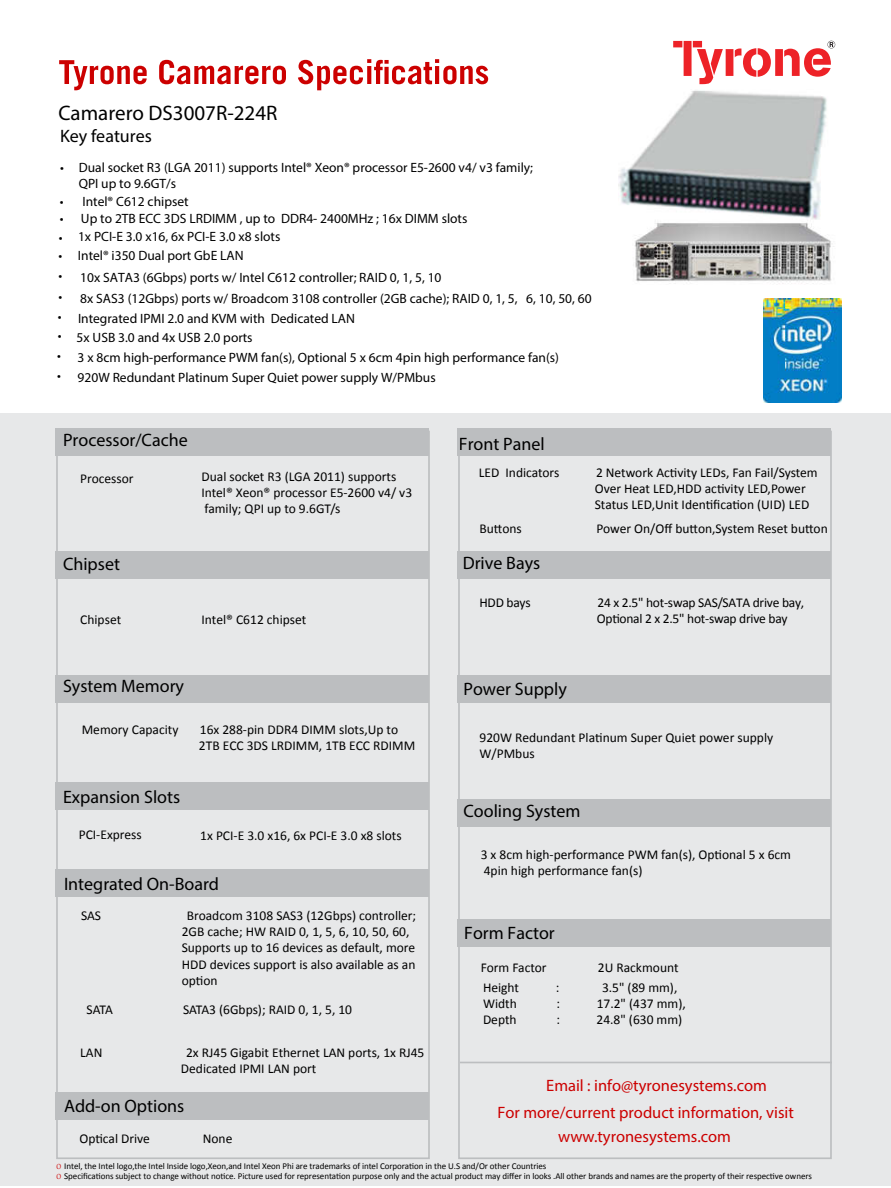
<style>
.page{position:relative;width:891px;height:1188px;background:#fff}
.page>*{position:absolute;margin:0;border:0;box-sizing:border-box;transform-origin:0 0}
.t1{font:21px "Trade Gothic LT Std";color:#000}
.t2{font:700 18px "Trade Gothic LT Std";color:#000}
.t3{font:700 16.5px/27px "Trade Gothic LT Std";color:#c00}
.t4{font:13.5px/16.2px "Calibri";color:#000}
.t5{font:13.5px "Trade Gothic LT Std";color:#000}
.t6{font:700 13.5px/16.2px "Trade Gothic LT Std";color:#000}
.t7{font:13.5px/16.2px "Calibri";letter-spacing:-.02em;color:#000}
.t8{font:9px/10.1px "Calibri";letter-spacing:-.005em;color:#000}
.s1{font-family:"Gabriola";color:#c00}
</style>
<div class="page">
<div style="left:0;top:413px;width:891px;height:772px;background:#e7e8e9"></div>
<svg style="left:673px;top:41px;width:162px;height:43px"></svg>
<svg style="left:59px;top:59px;width:429px;height:31px"></svg>
<div style="left:56px;top:429px;width:373px;height:27px;background:#bcbec0"></div>
<div style="left:457px;top:429px;width:374px;height:27px;background:#bcbec0"></div>
<div style="left:56px;top:551px;width:373px;height:27px;background:#bcbec0"></div>
<div style="left:457px;top:551px;width:374px;height:27px;background:#bcbec0"></div>
<div style="left:56px;top:675px;width:373px;height:27px;background:#bcbec0"></div>
<div style="left:457px;top:675px;width:374px;height:27px;background:#bcbec0"></div>
<div style="left:56px;top:783px;width:373px;height:27px;background:#bcbec0"></div>
<div style="left:457px;top:799px;width:374px;height:27px;background:#bcbec0"></div>
<div style="left:457px;top:919px;width:374px;height:27px;background:#bcbec0"></div>
<div style="left:56px;top:869px;width:373px;height:27px;background:#bcbec0"></div>
<div style="left:56px;top:1092px;width:373px;height:27px;background:#bcbec0"></div>
<div style="left:56px;top:431px;width:374px;height:728px;border:2px solid #bcbec0"></div>
<div style="left:458px;top:431px;width:374px;height:728px;border:2px solid #bcbec0"></div>
<hr style="left:460px;top:1062px;width:372px;height:1px;background:#bcbec0">
<img style="left:764px;top:299px;width:77px;height:104px">
<img style="left:619px;top:90px;width:215px;height:194px">
<h1 class="t1" style="left:58px;top:105px;width:220px">Camarero DS3007R-224R</h1>
<h2 class="t2" style="left:60px;top:130px;width:93px">Key features</h2>
<p class="t6" style="left:79px;top:160px;width:456px">Dual socket R3 (LGA 2011) supports Intel® Xeon® processor E5-2600 v4/ v3 family;<br>QPI up to 9.6GT/s</p>
<p class="t5" style="left:81px;top:213px;width:388px">Up to 2TB ECC 3DS LRDIMM , up to DDR4- 2400MHz ; 16x DIMM slots</p>
<p class="t5" style="left:60px;top:159px;width:5px">•</p>
<p class="t5" style="left:60px;top:193px;width:130px">• Intel® C612 chipset</p>
<p class="t5" style="left:78px;top:231px;width:204px">1x PCI-E 3.0 x16, 6x PCI-E 3.0 x8 slots</p>
<p class="t5" style="left:60px;top:210px;width:5px">•</p>
<p class="t5" style="left:59px;top:229px;width:5px">•</p>
<p class="t5" style="left:58px;top:248px;width:5px">•</p>
<p class="t5" style="left:78px;top:251px;width:167px">Intel® i350 Dual port GbE LAN</p>
<p class="t5" style="left:58px;top:269px;width:385px">• 10x SATA3 (6Gbps) ports w/ Intel C612 controller; RAID 0, 1, 5, 10</p>
<p class="t5" style="left:58px;top:290px;width:535px">• 8x SAS3 (12Gbps) ports w/ Broadcom 3108 controller (2GB cache); RAID 0, 1, 5, 6, 10, 50, 60</p>
<p class="t5" style="left:58px;top:329px;width:196px">• 5x USB 3.0 and 4x USB 2.0 ports</p>
<p class="t5" style="left:78px;top:314px;width:279px">Integrated IPMI 2.0 and KVM with Dedicated LAN</p>
<p class="t5" style="left:58px;top:308px;width:5px">•</p>
<p class="t5" style="left:57px;top:349px;width:503px">• 3 x 8cm high-performance PWM fan(s), Optional 5 x 6cm 4pin high performance fan(s)</p>
<p class="t5" style="left:57px;top:369px;width:380px">• 920W Redundant Platinum Super Quiet power supply W/PMbus</p>
<h2 class="t2" style="left:63px;top:433px;width:126px">Processor/Cache</h2>
<h2 class="t2" style="left:459px;top:437px;width:87px">Front Panel</h2>
<p class="t4" style="left:80px;top:471px;width:55px">Processor</p>
<h2 class="t2" style="left:63px;top:557px;width:58px">Chipset</h2>
<p class="t4" style="left:202px;top:469px;width:212px">Dual socket R3 (LGA 2011) supports<br>IntelÆ XeonÆ processor E5-2600 v4/ v3 family; QPI up to 9.6GT/s</p>
<p class="t4" style="left:80px;top:612px;width:42px">Chipset</p>
<p class="t4" style="left:201px;top:612px;width:107px">IntelÆ C612 chipset</p>
<h2 class="t2" style="left:63px;top:680px;width:123px">System Memory</h2>
<p class="t4" style="left:82px;top:723px;width:98px">Memory Capacity</p>
<p class="t4" style="left:199px;top:723px;width:218px">16x 288-pin DDR4 DIMM slots,Up to<br>2TB ECC 3DS LRDIMM, 1TB ECC RDIMM</p>
<h2 class="t2" style="left:63px;top:790px;width:119px">Expansion Slots</h2>
<p class="t4" style="left:79px;top:827px;width:65px">PCI-Express</p>
<p class="t4" style="left:200px;top:828px;width:203px">1x PCI-E 3.0 x16, 6x PCI-E 3.0 x8 slots</p>
<h2 class="t2" style="left:64px;top:877px;width:157px">Integrated On-Board</h2>
<p class="t4" style="left:81px;top:908px;width:22px">SAS</p>
<p class="t4" style="left:182px;top:908px;width:236px;text-indent:5px">Broadcom 3108 SAS3 (12Gbps) controller; 2GB cache; HW RAID 0, 1, 5, 6, 10, 50, 60, Supports up to 16 devices as default, more HDD devices support is also available as an op琀椀on</p>
<p class="t4" style="left:87px;top:1002px;width:28px">SATA</p>
<p class="t4" style="left:183px;top:1002px;width:171px">SATA3 (6Gbps); RAID 0, 1, 5, 10</p>
<p class="t4" style="left:80px;top:1044px;width:24px">LAN</p>
<p class="t4" style="left:181px;top:1044px;width:245px;text-indent:5px">2x RJ45 Gigabit Ethernet LAN ports, 1x RJ45<br>Dedicated IPMI LAN port</p>
<h2 class="t2" style="left:64px;top:1099px;width:122px">Add-on Options</h2>
<p class="t4" style="left:80px;top:1130px;width:72px">Op琀椀cal Drive</p>
<p class="t4" style="left:203px;top:1130px;width:31px">None</p>
<p class="t4" style="left:479px;top:464px;width:82px">LED Indicators</p>
<p class="t4" style="left:595px;top:464px;width:224px">2 Network Ac琀椀vity LEDs, Fan Fail/System<br>Over Heat LED,HDD ac琀椀vity LED,Power<br>Status LED,Unit Iden琀椀fica琀椀on (UID) LED</p>
<p class="t4" style="left:479px;top:520px;width:44px">Bu琀琀ons</p>
<h2 class="t2" style="left:463px;top:556px;width:79px">Drive Bays</h2>
<p class="t4" style="left:597px;top:520px;width:233px">Power On/Off bu琀琀on,System Reset bu琀琀on</p>
<p class="t4" style="left:479px;top:595px;width:53px">HDD bays</p>
<p class="t7" style="left:597px;top:595px;width:209px">24 x 2.5" hot-swap SAS/SATA drive bay,<br>Op琀椀onal 2 x 2.5" hot-swap drive bay</p>
<h2 class="t2" style="left:463px;top:682px;width:105px">Power Supply</h2>
<p class="t4" style="left:480px;top:729px;width:295px">920W Redundant Pla琀椀num Super Quiet power supply<br>W/PMbus</p>
<h2 class="t2" style="left:463px;top:804px;width:119px">Cooling System</h2>
<p class="t4" style="left:481px;top:846px;width:312px">3 x 8cm high-performance PWM fan(s), Op琀椀onal 5 x 6cm<br>4pin high performance fan(s)</p>
<h2 class="t2" style="left:464px;top:926px;width:92px">Form Factor</h2>
<p class="t4" style="left:481px;top:959px;width:67px">Form Factor</p>
<p class="t4" style="left:598px;top:959px;width:82px">2U Rackmount</p>
<p class="t4" style="left:483px;top:980px;width:38px">Height</p>
<p class="t4" style="left:556px;top:980px;width:5px">:</p>
<p class="t4" style="left:602px;top:980px;width:77px">3.5" (89 mm),</p>
<p class="t4" style="left:483px;top:996px;width:35px">Width</p>
<p class="t4" style="left:556px;top:996px;width:5px">:</p>
<p class="t4" style="left:597px;top:996px;width:91px">17.2" (437 mm),</p>
<p class="t4" style="left:483px;top:1012px;width:35px">Depth</p>
<p class="t4" style="left:556px;top:1012px;width:5px">:</p>
<p class="t4" style="left:597px;top:1012px;width:87px">24.8" (630 mm)</p>
<p class="t3" style="left:497px;top:1073px;width:298px;text-indent:49px">Email : info@tyronesystems.com<br>For more/current product information, visit</p>
<p class="t3" style="left:558px;top:1124px;width:174px">www.tyronesystems.com</p>
<p class="t8" style="left:57px;top:1161px;width:757px"><span class="s1">O</span> Intel, the Intel logo,the Intel Inside logo,Xeon,and Intel Xeon Phi are trademarks of intel Corpora琀椀on in the U.S and/Or other Countries<br><span class="s1">O</span> Specifica琀椀ons subject to change without no琀椀ce. Picture used for representa琀椀on purpose only and the actual product may differ in looks .All other brands and names are the property of their respec琀椀ve owners</p>
</div>
